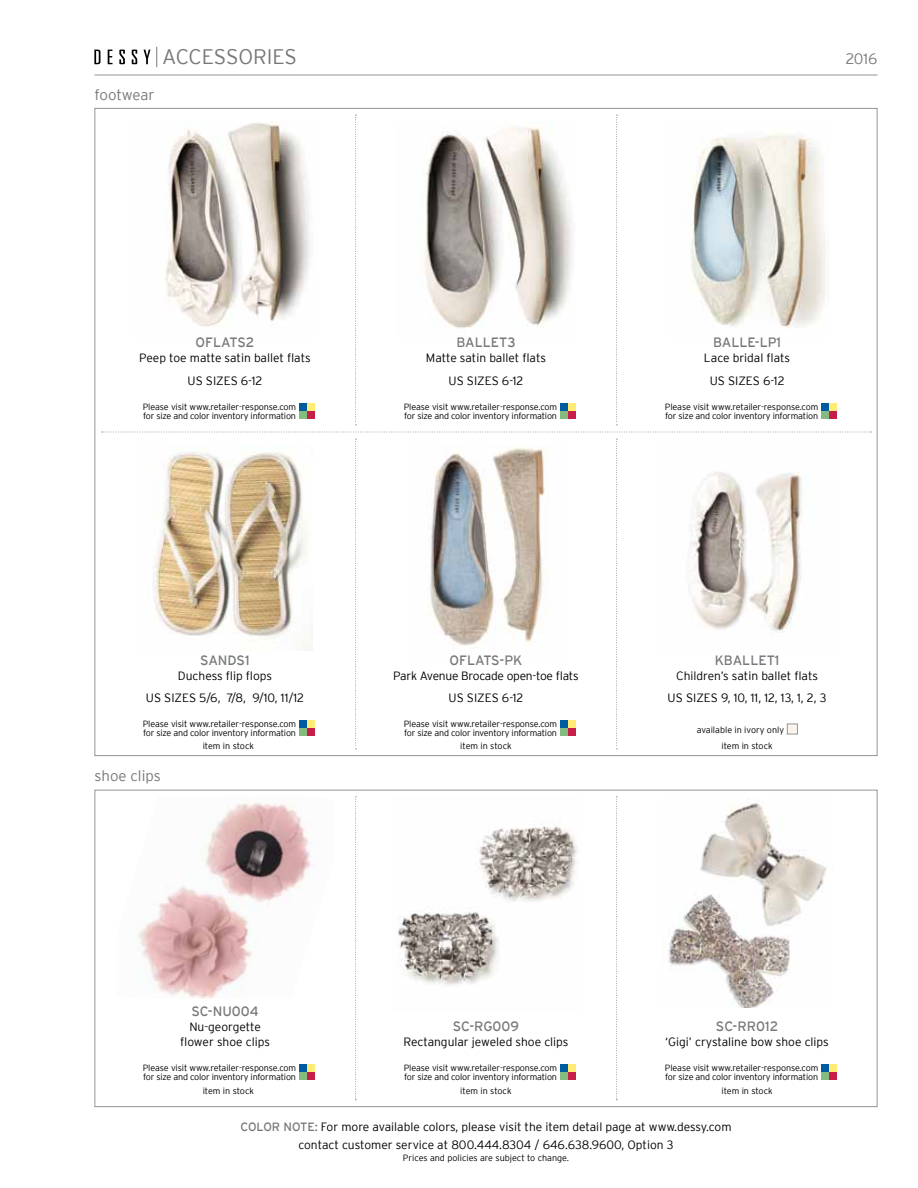
<style>
.page{position:relative;width:918px;height:1188px;background:#fff}
.page>*{position:absolute;margin:0;border:0;box-sizing:border-box;transform-origin:0 0}
.t1{font:300 21px "Interstate";letter-spacing:-.005em;color:#77787b}
.t2{font:300 15px "Interstate";color:#77787b}
.t3{font:13.5px "Interstate";color:#77787b}
.t4{font:300 12px/22.5px "Interstate";color:#000;text-align:center}
.t5{font:300 12px/22.5px "Interstate";letter-spacing:-.02em;color:#000;text-align:center}
.t6{font:300 9px/9px "Interstate";letter-spacing:-.02em;color:#000}
.t7{font:300 9px "Interstate";color:#000}
.s1{font-weight:400;color:#77787b}
</style>
<div class="page">
<div style="left:94px;top:790px;width:784px;height:317px;background:#fff;border:1px solid #939598"></div>
<div style="left:94px;top:108px;width:784px;height:648px;background:#fff;border:1px solid #939598"></div>
<img style="left:166px;top:122px;width:144px;height:205px">
<img style="left:422px;top:126px;width:150px;height:202px">
<img style="left:691px;top:133px;width:135px;height:195px">
<img style="left:153px;top:452px;width:159px;height:199px">
<img style="left:427px;top:448px;width:120px;height:198px">
<img style="left:691px;top:472px;width:114px;height:160px">
<svg style="left:355px;top:439px;width:2px;height:310px"></svg>
<svg style="left:616px;top:439px;width:2px;height:310px"></svg>
<svg style="left:355px;top:115px;width:2px;height:310px"></svg>
<svg style="left:616px;top:115px;width:2px;height:310px"></svg>
<svg style="left:102px;top:432px;width:769px;height:1px"></svg>
<div style="left:299px;top:403px;width:8px;height:8px;background:#005ca0"></div>
<div style="left:299px;top:411px;width:8px;height:7px;background:#83bb81"></div>
<div style="left:307px;top:403px;width:8px;height:8px;background:#ffeb75"></div>
<div style="left:307px;top:411px;width:8px;height:7px;background:#c61e48"></div>
<div style="left:560px;top:403px;width:8px;height:8px;background:#005ca0"></div>
<div style="left:560px;top:411px;width:8px;height:7px;background:#83bb81"></div>
<div style="left:568px;top:403px;width:8px;height:8px;background:#ffeb75"></div>
<div style="left:568px;top:411px;width:8px;height:7px;background:#c61e48"></div>
<div style="left:821px;top:403px;width:8px;height:8px;background:#005ca0"></div>
<div style="left:821px;top:411px;width:8px;height:7px;background:#83bb81"></div>
<div style="left:829px;top:403px;width:8px;height:8px;background:#ffeb75"></div>
<div style="left:829px;top:411px;width:8px;height:7px;background:#c61e48"></div>
<div style="left:299px;top:720px;width:8px;height:8px;background:#005ca0"></div>
<div style="left:299px;top:728px;width:8px;height:8px;background:#83bb81"></div>
<div style="left:307px;top:720px;width:8px;height:8px;background:#ffeb75"></div>
<div style="left:307px;top:728px;width:8px;height:8px;background:#c61e48"></div>
<div style="left:299px;top:1064px;width:8px;height:8px;background:#005ca0"></div>
<div style="left:299px;top:1072px;width:8px;height:8px;background:#83bb81"></div>
<div style="left:307px;top:1064px;width:8px;height:8px;background:#ffeb75"></div>
<div style="left:307px;top:1072px;width:8px;height:8px;background:#c61e48"></div>
<div style="left:560px;top:1064px;width:8px;height:8px;background:#005ca0"></div>
<div style="left:560px;top:1072px;width:8px;height:8px;background:#83bb81"></div>
<div style="left:568px;top:1064px;width:8px;height:8px;background:#ffeb75"></div>
<div style="left:568px;top:1072px;width:8px;height:8px;background:#c61e48"></div>
<div style="left:560px;top:720px;width:8px;height:8px;background:#005ca0"></div>
<div style="left:560px;top:728px;width:8px;height:8px;background:#83bb81"></div>
<div style="left:568px;top:720px;width:8px;height:8px;background:#ffeb75"></div>
<div style="left:568px;top:728px;width:8px;height:8px;background:#c61e48"></div>
<div style="left:821px;top:1064px;width:8px;height:8px;background:#005ca0"></div>
<div style="left:821px;top:1072px;width:8px;height:8px;background:#83bb81"></div>
<div style="left:829px;top:1064px;width:8px;height:8px;background:#ffeb75"></div>
<div style="left:829px;top:1072px;width:8px;height:8px;background:#c61e48"></div>
<div style="left:787px;top:724px;width:11px;height:10px;background:#fbf4ed;border:1px solid #939598"></div>
<hr style="left:94px;top:75px;width:784px;height:1px;background:#939598">
<svg style="left:94px;top:50px;width:6px;height:14px"></svg>
<svg style="left:108px;top:50px;width:5px;height:14px"></svg>
<svg style="left:119px;top:50px;width:6px;height:14px"></svg>
<svg style="left:132px;top:50px;width:5px;height:14px"></svg>
<svg style="left:144px;top:50px;width:6px;height:14px"></svg>
<svg style="left:156px;top:47px;width:1px;height:20px"></svg>
<svg style="left:355px;top:796px;width:2px;height:305px"></svg>
<svg style="left:616px;top:796px;width:2px;height:305px"></svg>
<img style="left:137px;top:800px;width:179px;height:199px">
<img style="left:397px;top:821px;width:181px;height:164px">
<img style="left:668px;top:803px;width:159px;height:205px">
<h1 class="t1" style="left:162px;top:45px;width:137px">ACCESSORIES</h1>
<h2 class="t2" style="left:846px;top:50px;width:33px">2016</h2>
<h2 class="t2" style="left:94px;top:86px;width:62px">footwear</h2>
<h3 class="t3" style="left:196px;top:335px;width:60px">OFLATS2</h3>
<h3 class="t4" style="left:139px;top:347px;width:173px">Peep toe matte satin ballet flats<br>US sizes 6-12</h3>
<h3 class="t3" style="left:456px;top:335px;width:28px">BALLET</h3>
<h3 class="t3" style="left:507px;top:335px;width:10px">3</h3>
<h3 class="t4" style="left:426px;top:347px;width:122px">Matte satin ballet flats<br>US sizes 6-12</h3>
<h3 class="t3" style="left:713px;top:335px;width:70px">BALLE-LP1</h3>
<h3 class="t4" style="left:704px;top:347px;width:88px">Lace bridal flats<br>US sizes 6-12</h3>
<p class="t6" style="left:143px;top:402px;width:155px">Please visit www.retailer-response.com for size and color inventory information</p>
<p class="t6" style="left:404px;top:402px;width:155px">Please visit www.retailer-response.com for size and color inventory information</p>
<p class="t6" style="left:665px;top:402px;width:155px">Please visit www.retailer-response.com for size and color inventory information</p>
<h3 class="t3" style="left:200px;top:652px;width:51px">SAN DS1</h3>
<h3 class="t4" style="left:146px;top:664px;width:160px">Duchess flip flops<br>US sizes 5/6, 7/8, 9/10, 11/12</h3>
<p class="t6" style="left:143px;top:719px;width:155px">Please visit www.retailer-response.com for size and color inventory information</p>
<h3 class="t3" style="left:450px;top:652px;width:74px">OFLATS-PK</h3>
<h3 class="t5" style="left:393px;top:664px;width:187px">Park Avenue Brocade open-toe flats<br>US sizes 6-12</h3>
<p class="t6" style="left:404px;top:719px;width:155px">Please visit www.retailer-response.com for size and color inventory information</p>
<h3 class="t3" style="left:715px;top:652px;width:37px">KBALLET</h3>
<h3 class="t3" style="left:775px;top:652px;width:6px">1</h3>
<h3 class="t4" style="left:668px;top:664px;width:160px">Children’s satin ballet flats<br>US sizes 9, 10, 11, 12, 13, 1, 2, 3</h3>
<p class="t7" style="left:697px;top:724px;width:89px">available in ivory only</p>
<h2 class="t2" style="left:94px;top:768px;width:68px">shoe clips</h2>
<p class="t6" style="left:203px;top:742px;width:53px">item in stock</p>
<p class="t6" style="left:721px;top:742px;width:53px">item in stock</p>
<p class="t6" style="left:460px;top:742px;width:53px">item in stock</p>
<h3 class="t3" style="left:191px;top:1004px;width:69px">SC-NU004</h3>
<h3 class="t4" style="left:180px;top:1019px;width:91px;line-height:15px">Nu-georgette flower shoe clips</h3>
<h3 class="t3" style="left:453px;top:1019px;width:68px">SC-RG009</h3>
<h3 class="t4" style="left:403px;top:1031px;width:167px">Rectangular jeweled shoe clips</h3>
<h3 class="t3" style="left:716px;top:1019px;width:64px">SC-RR012</h3>
<h3 class="t4" style="left:665px;top:1031px;width:165px">‘Gigi’ crystaline bow shoe clips</h3>
<p class="t6" style="left:143px;top:1063px;width:155px">Please visit www.retailer-response.com for size and color inventory information</p>
<p class="t6" style="left:404px;top:1063px;width:155px">Please visit www.retailer-response.com for size and color inventory information</p>
<p class="t6" style="left:203px;top:1086px;width:53px">item in stock</p>
<p class="t6" style="left:460px;top:1086px;width:53px">item in stock</p>
<p class="t6" style="left:665px;top:1063px;width:155px">Please visit www.retailer-response.com for size and color inventory information</p>
<p class="t6" style="left:721px;top:1086px;width:53px">item in stock</p>
<h3 class="t4" style="left:240px;top:1118px;width:493px;line-height:18px"><span class="s1">COLOR NOTE:</span> For more available colors, please visit the item detail page at www.dessy.com contact customer service at 800.444.8304 / 646.638.9600, Option 3</h3>
<p class="t7" style="left:403px;top:1153px;width:168px">Prices and policies are subject to change.</p>
</div>
